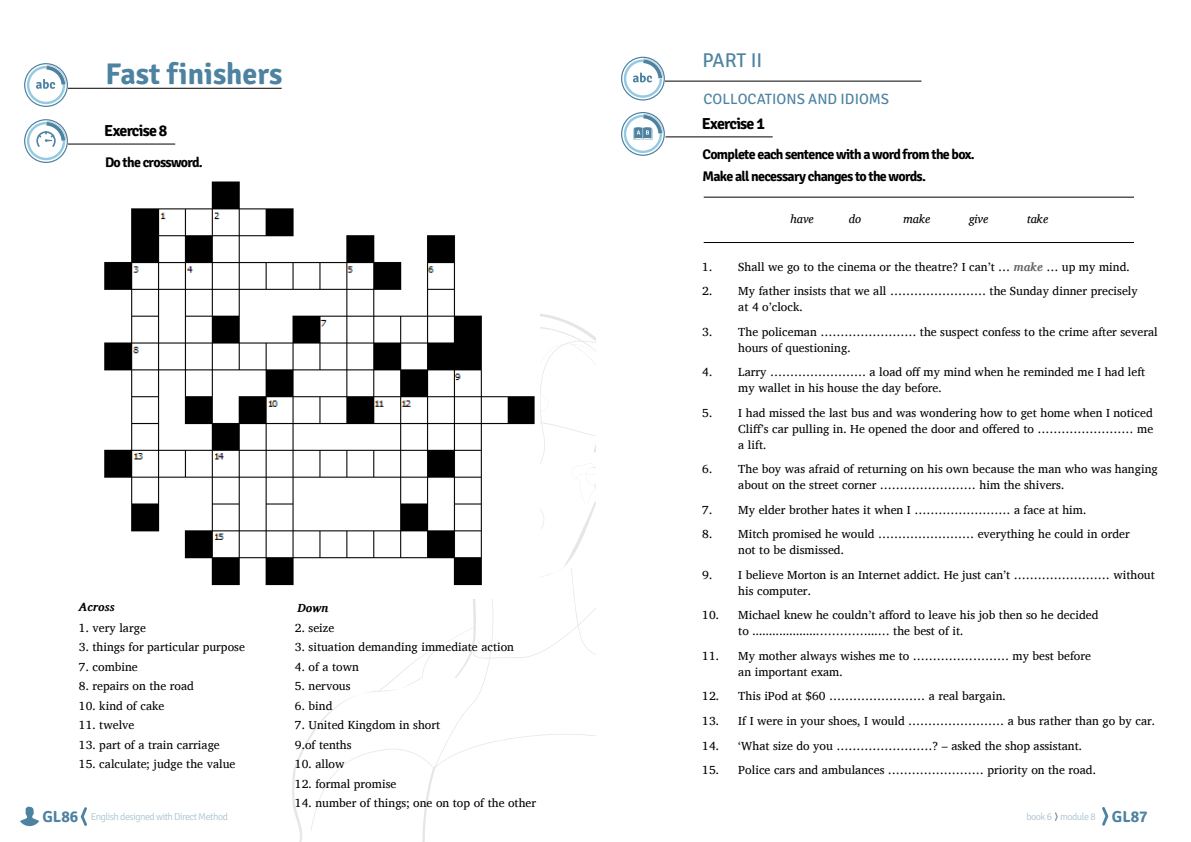
<style>
.page{position:relative;width:1191px;height:842px;background:#fff}
.page>*{position:absolute;margin:0;border:0;box-sizing:border-box;transform-origin:0 0}
.t1{font:700 30px "Signika Negative";color:#4d82a1}
.t2{font:20px "Signika Negative";letter-spacing:-.005em;color:#4d82a1}
.t3{font:700 16px "Signika Negative";letter-spacing:-.05em;color:#000}
.t4{font:15px "Signika Negative";color:#4d82a1}
.t5{font:700 14px/21.5px "Signika Negative";letter-spacing:-.05em;color:#000}
.t6{font:12px/16px "Charis SIL";color:#000}
.t7{font:italic 12px "Charis SIL";color:#000}
.t8{font:italic 700 12px "Charis SIL";color:#000}
.t9{font:300 10px "Signika Negative";letter-spacing:-.05em;color:#a6c1d0}
.s1{font-weight:700;font-style:italic;color:#666}
.s2{font-weight:700;font-size:16px;color:#4d82a1}
</style>
<div class="page">
<svg style="left:1102px;top:807px;width:6px;height:19px"></svg>
<svg style="left:1055px;top:812px;width:2px;height:9px"></svg>
<svg style="left:292px;top:314px;width:304px;height:528px"></svg>
<svg style="left:81px;top:807px;width:6px;height:19px"></svg>
<svg style="left:20px;top:807px;width:19px;height:19px"></svg>
<svg style="left:701px;top:80px;width:190px;height:1px"></svg>
<hr style="left:665px;top:81px;width:256px;height:1px;background:#000">
<svg style="left:621px;top:57px;width:44px;height:44px"></svg>
<hr style="left:665px;top:137px;width:107px;height:1px;background:#000">
<hr style="left:703px;top:197px;width:431px;height:1px;background:#000">
<hr style="left:703px;top:242px;width:431px;height:1px;background:#000">
<svg style="left:621px;top:112px;width:44px;height:44px"></svg>
<hr style="left:68px;top:144px;width:107px;height:1px;background:#000">
<hr style="left:68px;top:88px;width:214px;height:1px;background:#000">
<svg style="left:24px;top:63px;width:44px;height:44px"></svg>
<svg style="left:24px;top:119px;width:44px;height:44px"></svg>
<img style="left:104px;top:181px;width:435px;height:417px">
<h1 class="t1" style="left:106px;top:56px;width:178px">Fast finishers</h1>
<h2 class="t2" style="left:702px;top:49px;width:61px">PART II</h2>
<p class="t4" style="left:703px;top:90px;width:187px">COLLOCATIONS AND IDIOMS</p>
<h3 class="t3" style="left:702px;top:114px;width:65px">Exercise 1</h3>
<p class="t5" style="left:702px;top:144px;width:274px">Complete each sentence with a word from the box.<br>Make all necessary changes to the words.</p>
<p class="t7" style="left:790px;top:211px;width:25px">have</p>
<p class="t7" style="left:849px;top:211px;width:14px">do</p>
<p class="t7" style="left:903px;top:211px;width:28px">make</p>
<p class="t7" style="left:969px;top:211px;width:21px">give</p>
<p class="t7" style="left:1027px;top:211px;width:23px">take</p>
<p class="t6" style="left:702px;top:259px;width:429px">1. Shall we go to the cinema or the theatre? I can’t … <span class="s1">make</span> … up my mind.</p>
<p class="t6" style="left:738px;top:283px;width:401px;text-indent:-36px">2. My father insists that we all …………………… the Sunday dinner precisely at 4 o’clock.</p>
<p class="t6" style="left:738px;top:324px;width:421px;text-indent:-36px">3. The policeman …………………… the suspect confess to the crime after several hours of questioning.</p>
<p class="t6" style="left:738px;top:364px;width:408px;text-indent:-36px">4. Larry …………………… a load off my mind when he reminded me I had left my wallet in his house the day before.</p>
<p class="t6" style="left:738px;top:405px;width:416px;text-align:justify;text-indent:-36px">5. I had missed the last bus and was wondering how to get home when I noticed Cliff’s car pulling in. He opened the door and offered to …………………… me a lift.</p>
<p class="t6" style="left:738px;top:461px;width:421px;text-indent:-36px">6. The boy was afraid of returning on his own because the man who was hanging about on the street corner …………………… him the shivers.</p>
<p class="t6" style="left:702px;top:502px;width:385px">7. My elder brother hates it when I …………………… a face at him.</p>
<p class="t6" style="left:738px;top:526px;width:393px;text-indent:-36px">8. Mitch promised he would …………………… everything he could in order not to be dismissed.</p>
<p class="t6" style="left:738px;top:567px;width:418px;text-indent:-36px">9. I believe Morton is an Internet addict. He just can’t …………………… without his computer.</p>
<p class="t6" style="left:738px;top:607px;width:362px;text-indent:-36px">10. Michael knew he couldn’t afford to leave his job then so he decided to ....................…………...… the best of it.</p>
<p class="t6" style="left:738px;top:648px;width:354px;text-indent:-36px">11. My mother always wishes me to …………………… my best before an important exam.</p>
<p class="t6" style="left:702px;top:688px;width:305px">12. This iPod at $60 …………………… a real bargain.</p>
<p class="t6" style="left:702px;top:713px;width:454px">13. If I were in your shoes, I would …………………… a bus rather than go by car.</p>
<p class="t6" style="left:702px;top:737px;width:381px">14. ‘What size do you ……………………? – asked the shop assistant.</p>
<p class="t6" style="left:702px;top:762px;width:395px">15. Police cars and ambulances …………………… priority on the road.</p>
<h3 class="t3" style="left:104px;top:121px;width:65px">Exercise 8</h3>
<p class="t5" style="left:105px;top:151px;width:99px">Do the crossword.</p>
<p class="t8" style="left:79px;top:600px;width:37px">Across</p>
<p class="t8" style="left:297px;top:601px;width:33px">Down</p>
<p class="t6" style="left:79px;top:619px;width:68px">1. very large</p>
<p class="t6" style="left:295px;top:619px;width:41px">2. seize</p>
<p class="t6" style="left:79px;top:639px;width:167px">3. things for particular purpose</p>
<p class="t6" style="left:295px;top:639px;width:221px">3. situation demanding immediate action</p>
<p class="t6" style="left:79px;top:658px;width:60px">7. combine</p>
<p class="t6" style="left:295px;top:658px;width:66px">4. of a town</p>
<p class="t6" style="left:79px;top:678px;width:116px">8. repairs on the road</p>
<p class="t6" style="left:295px;top:678px;width:57px">5. nervous</p>
<p class="t6" style="left:79px;top:697px;width:87px">10. kind of cake</p>
<p class="t6" style="left:295px;top:697px;width:39px">6. bind</p>
<p class="t6" style="left:79px;top:717px;width:57px">11. twelve</p>
<p class="t6" style="left:295px;top:717px;width:147px">7. United Kingdom in short</p>
<p class="t6" style="left:79px;top:736px;width:142px">13. part of a train carriage</p>
<p class="t6" style="left:295px;top:736px;width:58px">9.of tenths</p>
<p class="t6" style="left:79px;top:756px;width:158px">15. calculate; judge the value</p>
<p class="t6" style="left:295px;top:756px;width:51px">10. allow</p>
<p class="t6" style="left:295px;top:775px;width:103px">12. formal promise</p>
<p class="t6" style="left:295px;top:795px;width:243px">14. number of things; one on top of the other</p>
<p class="t9" style="left:43px;top:811px;width:187px"><span class="s2">GL86</span> English designed with Direct Method</p>
<p class="t9" style="left:1026px;top:811px;width:123px">book 6 module 8 <span class="s2">GL87</span></p>
</div>
